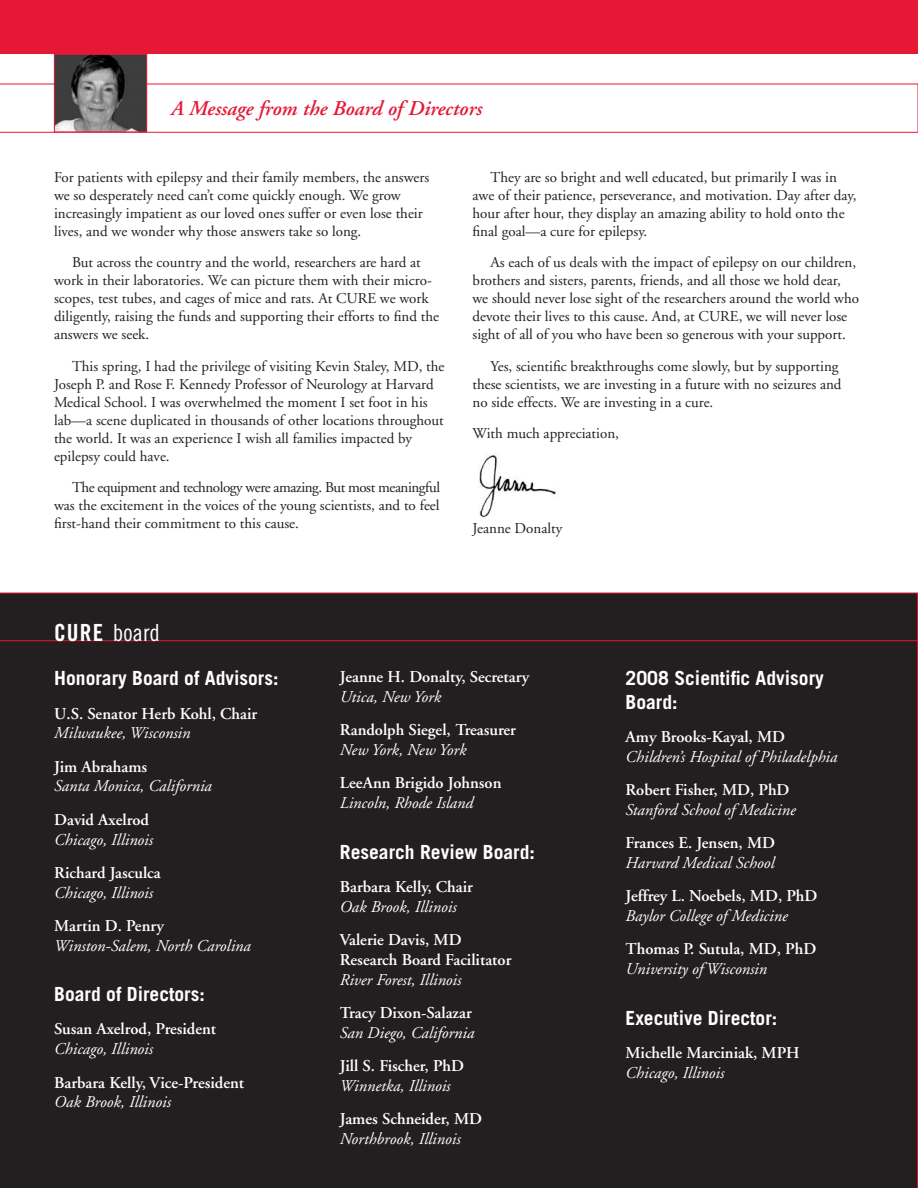
<style>
.page{position:relative;width:918px;height:1188px;background:#fff}
.page>*{position:absolute;margin:0;border:0;box-sizing:border-box;transform-origin:0 0}
.t1{font:23.7px "Trade Gothic Cond Eighteen";color:#fff}
.Story_Head{font:italic 600 21px "Adobe Garamond";color:#e51836}
.Board_Titles{font:700 19.5px/23.4px "Trade Gothic";color:#fff}
.Board_Names{font:600 16.5px/19.8px "Adobe Garamond";color:#fff}
.Board_Names-2{font:italic 16.5px/19.8px "Adobe Garamond";color:#fff}
.Copy{font:15px/18px "Adobe Garamond";color:#231f20}
.s1{font-family:"Trade Gothic Bold Cond Twenty"}
.s2{font-weight:400;font-style:italic}
.s3{font-weight:600;font-style:normal}
</style>
<div class="page">
<img style="left:479px;top:455px;width:77px;height:63px">
<div style="left:0;top:641px;width:918px;height:547px;background:#231f20"></div>
<div style="left:0;top:593px;width:918px;height:48px;background:#231f20"></div>
<div style="left:0;top:0;width:918px;height:54px;background:#e51836"></div>
<svg style="left:0;top:84px;width:918px;height:49px"></svg>
<img style="left:56px;top:56px;width:89px;height:74px">
<div style="left:54px;top:54px;width:93px;height:78px;border:1px solid #e51836"></div>
<p class="Story_Head" style="left:171px;top:97px;width:313px">A Message from the Board of Directors</p>
<p class="Copy" style="left:54px;top:169px;width:377px">For patients with epilepsy and their family members, the answers we so desperately need can’t come quickly enough. We grow increasingly impatient as our loved ones suffer or even lose their lives, and we wonder why those answers take so long.</p>
<p class="Copy" style="left:54px;top:254px;width:387px;text-indent:18px">But across the country and the world, researchers are hard at work in their laboratories. We can picture them with their micro&shy;scopes, test tubes, and cages of mice and rats. At CURE we work diligently, raising the funds and supporting their efforts to find the answers we seek.</p>
<p class="Copy" style="left:54px;top:358px;width:392px;text-indent:18px">This spring, I had the privilege of visiting Kevin Staley, MD, the Joseph P. and Rose F. Kennedy Professor of Neurology at Harvard Medical School. I was overwhelmed the moment I set foot in his lab—a scene duplicated in thousands of other locations throughout the world. It was an experience I wish all families impacted by epilepsy could have.</p>
<p class="Copy" style="left:54px;top:479px;width:388px;text-align:justify;text-indent:18px">The equipment and technology were amazing. But most meaningful was the excitement in the voices of the young scientists, and to feel first-hand their commitment to this cause.</p>
<p class="Copy" style="left:472px;top:169px;width:386px;text-indent:18px">They are so bright and well educated, but primarily I was in awe of their patience, perseverance, and motivation. Day after day, hour after hour, they display an amazing ability to hold onto the final goal—a cure for epilepsy.</p>
<p class="Copy" style="left:472px;top:254px;width:388px;text-indent:18px">As each of us deals with the impact of epilepsy on our children, brothers and sisters, parents, friends, and all those we hold dear, we should never lose sight of the researchers around the world who devote their lives to this cause. And, at CURE, we will never lose sight of all of you who have been so generous with your support.</p>
<p class="Copy" style="left:472px;top:358px;width:371px;text-indent:18px">Yes, scientific breakthroughs come slowly, but by supporting these scientists, we are investing in a future with no seizures and no side effects. We are investing in a cure.</p>
<p class="Copy" style="left:472px;top:425px;width:148px">With much appreciation,</p>
<p class="Copy" style="left:472px;top:520px;width:91px">Jeanne Donalty</p>
<p class="t1" style="left:54px;top:618px;width:108px"><span class="s1">CURE</span> board</p>
<p class="Board_Titles" style="left:54px;top:666px;width:226px">Honorary Board of Advisors:</p>
<p class="Board_Names" style="left:54px;top:704px;width:205px">U.S. Senator Herb Kohl, Chair<br><span class="s2">Milwaukee, Wisconsin</span></p>
<p class="Board_Names-2" style="left:54px;top:757px;width:159px"><span class="s3">Jim Abrahams<br></span>Santa Monica, California</p>
<p class="Board_Names-2" style="left:54px;top:810px;width:100px"><span class="s3">David Axelrod<br></span>Chicago, Illinois</p>
<p class="Board_Names-2" style="left:54px;top:863px;width:108px"><span class="s3">Richard Jasculca<br></span>Chicago, Illinois</p>
<p class="Board_Names-2" style="left:54px;top:916px;width:198px"><span class="s3">Martin D. Penry<br></span>Winston-Salem, North Carolina</p>
<p class="Board_Titles" style="left:54px;top:982px;width:152px">Board of Directors:</p>
<p class="Board_Names" style="left:54px;top:1020px;width:164px">Susan Axelrod, President<br><span class="s2">Chicago, Illinois</span></p>
<p class="Board_Names" style="left:54px;top:1073px;width:191px">Barbara Kelly, Vice-President<br><span class="s2">Oak Brook, Illinois</span></p>
<p class="Board_Names" style="left:340px;top:667px;width:191px">Jeanne H. Donalty, Secretary<br><span class="s2">Utica, New York</span></p>
<p class="Board_Names" style="left:340px;top:721px;width:178px">Randolph Siegel, Treasurer<br><span class="s2">New York, New York</span></p>
<p class="Board_Names" style="left:340px;top:774px;width:163px">LeeAnn Brigido Johnson<br><span class="s2">Lincoln, Rhode Island</span></p>
<p class="Board_Titles" style="left:340px;top:840px;width:197px">Research Review Board:</p>
<p class="Board_Names" style="left:340px;top:877px;width:135px">Barbara Kelly, Chair<br><span class="s2">Oak Brook, Illinois</span></p>
<p class="Board_Names" style="left:340px;top:930px;width:173px">Valerie Davis, MD<br>Research Board Facilitator<br><span class="s2">River Forest, Illinois</span></p>
<p class="Board_Names-2" style="left:340px;top:1003px;width:136px"><span class="s3">Tracy Dixon-Salazar<br></span>San Diego, California</p>
<p class="Board_Names" style="left:340px;top:1056px;width:126px">Jill S. Fischer, PhD<br><span class="s2">Winnetka, Illinois</span></p>
<p class="Board_Names-2" style="left:340px;top:1110px;width:144px"><span class="s3">James Schneider, MD<br></span>Northbrook, Illinois</p>
<p class="Board_Titles" style="left:626px;top:666px;width:200px">2008 Scientific Advisory<br>Board:</p>
<p class="Board_Names-2" style="left:626px;top:727px;width:213px"><span class="s3">Amy Brooks-Kayal, MD<br></span>Children’s Hospital of Philadelphia</p>
<p class="Board_Names-2" style="left:626px;top:780px;width:172px"><span class="s3">Robert Fisher, MD, PhD<br></span>Stanford School of Medicine</p>
<p class="Board_Names-2" style="left:626px;top:834px;width:151px"><span class="s3">Frances E. Jensen, MD<br></span>Harvard Medical School</p>
<p class="Board_Names" style="left:626px;top:886px;width:193px">Jeffrey L. Noebels, MD, PhD<br><span class="s2">Baylor College of Medicine</span></p>
<p class="Board_Names" style="left:626px;top:940px;width:192px">Thomas P. Sutula, MD, PhD<br><span class="s2">University of Wisconsin</span></p>
<p class="Board_Titles" style="left:626px;top:1006px;width:153px">Executive Director:</p>
<p class="Board_Names" style="left:626px;top:1043px;width:176px">Michelle Marciniak, MPH<br><span class="s2">Chicago, Illinois</span></p>
</div>
